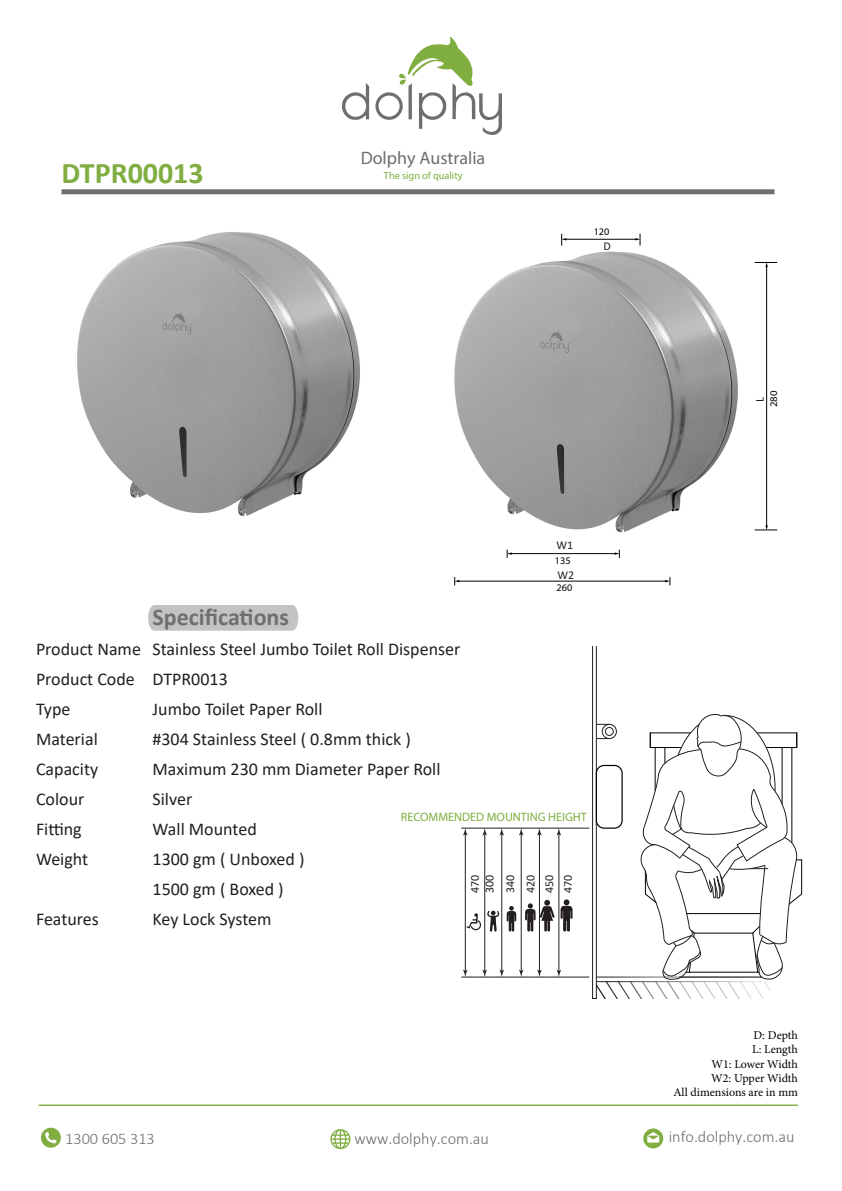
<style>
.page{position:relative;width:842px;height:1191px;background:#fff}
.page>*{position:absolute;margin:0;border:0;box-sizing:border-box;transform-origin:0 0}
.t1{font:700 30px "Calibri";color:#80ae41}
.t2{font:700 24px "Calibri";color:#6d6f72}
.t3{font:18px "Calibri";color:#231f20}
.t4{font:18px "Poppins";color:#6d6e71}
.t5{font:300 16.2px "Calibri";color:#6d6e71}
.t6{font:12.2px "Myriad Pro";color:#7fae40}
.t7{font:12px "Minion Pro";color:#000}
.t8{font:12px "Calibri";color:#231f20}
.t9{font:10.3px "Poppins";color:#80ae41}
.t10{font:10.3px "Myriad Pro";color:#000;scale:1.05 1}
.t11{font:10.1px "Myriad Pro";color:#000}
</style>
<div class="page">
<svg style="left:342px;top:36px;width:160px;height:99px"></svg>
<svg style="left:41px;top:1127px;width:20px;height:20px"></svg>
<svg style="left:330px;top:1129px;width:20px;height:20px"></svg>
<svg style="left:643px;top:1128px;width:20px;height:20px"></svg>
<hr style="left:39px;top:1104px;width:759px;height:2px;background:#80ae41">
<div style="left:61px;top:189px;width:713px;height:5px;background:#6d6e71"></div>
<img style="left:77px;top:232px;width:283px;height:285px">
<img style="left:454px;top:233px;width:324px;height:300px">
<hr style="left:766px;top:266px;width:1px;height:260px;background:#000">
<svg style="left:754px;top:525px;width:23px;height:6px"></svg>
<svg style="left:754px;top:262px;width:23px;height:5px"></svg>
<hr style="left:458px;top:581px;width:208px;height:1px;background:#000">
<svg style="left:665px;top:577px;width:6px;height:8px"></svg>
<svg style="left:455px;top:577px;width:4px;height:8px"></svg>
<hr style="left:511px;top:553px;width:104px;height:1px;background:#000">
<svg style="left:615px;top:549px;width:5px;height:9px"></svg>
<svg style="left:507px;top:549px;width:5px;height:9px"></svg>
<hr style="left:565px;top:239px;width:71px;height:1px;background:#000">
<svg style="left:561px;top:234px;width:5px;height:11px"></svg>
<svg style="left:635px;top:234px;width:6px;height:11px"></svg>
<div style="left:148px;top:605px;width:150px;height:25px;background:#c3c3c3"></div>
<hr style="left:461px;top:828px;width:128px;height:1px;background:#231f20">
<hr style="left:461px;top:976px;width:128px;height:1px;background:#231f20">
<hr style="left:559px;top:833px;width:1px;height:139px;background:#231f20">
<svg style="left:557px;top:828px;width:4px;height:7px"></svg>
<svg style="left:557px;top:969px;width:4px;height:8px"></svg>
<hr style="left:539px;top:833px;width:1px;height:139px;background:#231f20">
<svg style="left:537px;top:828px;width:5px;height:7px"></svg>
<svg style="left:537px;top:969px;width:5px;height:8px"></svg>
<hr style="left:521px;top:833px;width:1px;height:139px;background:#231f20">
<svg style="left:519px;top:828px;width:4px;height:7px"></svg>
<svg style="left:519px;top:969px;width:4px;height:8px"></svg>
<hr style="left:501px;top:833px;width:1px;height:139px;background:#231f20">
<svg style="left:499px;top:828px;width:5px;height:7px"></svg>
<svg style="left:499px;top:969px;width:5px;height:8px"></svg>
<hr style="left:484px;top:833px;width:1px;height:139px;background:#231f20">
<svg style="left:482px;top:828px;width:5px;height:7px"></svg>
<svg style="left:482px;top:969px;width:5px;height:8px"></svg>
<hr style="left:465px;top:833px;width:1px;height:139px;background:#231f20">
<svg style="left:463px;top:828px;width:4px;height:7px"></svg>
<svg style="left:463px;top:969px;width:4px;height:8px"></svg>
<svg style="left:560px;top:899px;width:13px;height:32px"></svg>
<svg style="left:507px;top:906px;width:9px;height:25px"></svg>
<svg style="left:525px;top:900px;width:29px;height:31px"></svg>
<svg style="left:487px;top:910px;width:13px;height:22px"></svg>
<svg style="left:467px;top:913px;width:14px;height:17px"></svg>
<svg style="left:592px;top:647px;width:210px;height:351px"></svg>
<p class="t1" style="left:61px;top:151px;width:144px">DTPR00013</p>
<p class="t4" style="left:361px;top:147px;width:126px">Dolphy Australia</p>
<p class="t9" style="left:384px;top:169px;width:80px">The sign of quality</p>
<p class="t11" style="left:594px;top:226px;width:17px">120</p>
<p class="t8" style="left:603px;top:237px;width:9px">D</p>
<p class="t8" style="left:556px;top:537px;width:18px">W1</p>
<p class="t8" style="left:557px;top:566px;width:18px">W2</p>
<p class="t11" style="left:555px;top:554px;width:17px">135</p>
<p class="t11" style="left:556px;top:581px;width:17px">260</p>
<p class="t3" style="left:36px;top:636px;width:106px">Product Name</p>
<p class="t3" style="left:36px;top:666px;width:100px">Product Code</p>
<p class="t3" style="left:36px;top:696px;width:36px">Type</p>
<p class="t3" style="left:36px;top:726px;width:63px">Material</p>
<p class="t3" style="left:36px;top:756px;width:64px">Capacity</p>
<p class="t3" style="left:36px;top:786px;width:50px">Colour</p>
<p class="t3" style="left:36px;top:816px;width:47px">Fitting</p>
<p class="t3" style="left:36px;top:846px;width:54px">Weight</p>
<p class="t3" style="left:36px;top:906px;width:64px">Features</p>
<p class="t2" style="left:153px;top:600px;width:138px">Specifications</p>
<p class="t3" style="left:153px;top:636px;width:309px">Stainless Steel Jumbo Toilet Roll Dispenser</p>
<p class="t3" style="left:153px;top:666px;width:77px">DTPR0013</p>
<p class="t3" style="left:153px;top:696px;width:171px">Jumbo Toilet Paper Roll</p>
<p class="t3" style="left:153px;top:726px;width:260px">#304 Stainless Steel ( 0.8mm thick )</p>
<p class="t3" style="left:153px;top:756px;width:289px">Maximum 230 mm Diameter Paper Roll</p>
<p class="t3" style="left:153px;top:786px;width:41px">Silver</p>
<p class="t3" style="left:153px;top:816px;width:106px">Wall Mounted</p>
<p class="t3" style="left:153px;top:846px;width:153px">1300 gm ( Unboxed )</p>
<p class="t3" style="left:153px;top:876px;width:133px">1500 gm ( Boxed )</p>
<p class="t3" style="left:153px;top:906px;width:121px">Key Lock System</p>
<p class="t6" style="left:401px;top:809px;width:187px">RECOMMENDED MOUNTING HEIGHT</p>
<p class="t8" style="left:467px;top:893px;width:20px;rotate:-90deg">470</p>
<p class="t8" style="left:481px;top:893px;width:20px;rotate:-90deg">300</p>
<p class="t8" style="left:502px;top:893px;width:20px;rotate:-90deg">340</p>
<p class="t8" style="left:522px;top:893px;width:20px;rotate:-90deg">420</p>
<p class="t8" style="left:541px;top:893px;width:20px;rotate:-90deg">450</p>
<p class="t8" style="left:559px;top:893px;width:20px;rotate:-90deg">470</p>
<p class="t10" style="left:767px;top:407px;width:17px;rotate:-90deg">280</p>
<p class="t8" style="left:752px;top:401px;width:7px;rotate:-90deg">L</p>
<p class="t7" style="left:753px;top:1027px;width:46px">D: Depth</p>
<p class="t7" style="left:752px;top:1041px;width:47px">L: Length</p>
<p class="t7" style="left:711px;top:1055px;width:88px">W1: Lower Width</p>
<p class="t7" style="left:711px;top:1070px;width:88px">W2: Upper Width</p>
<p class="t7" style="left:673px;top:1084px;width:126px">All dimensions are in mm</p>
<p class="t5" style="left:65px;top:1128px;width:91px">1300 605 313</p>
<p class="t5" style="left:354px;top:1128px;width:136px">www.dolphy.com.au</p>
<p class="t5" style="left:669px;top:1126px;width:127px">info.dolphy.com.au</p>
</div>
